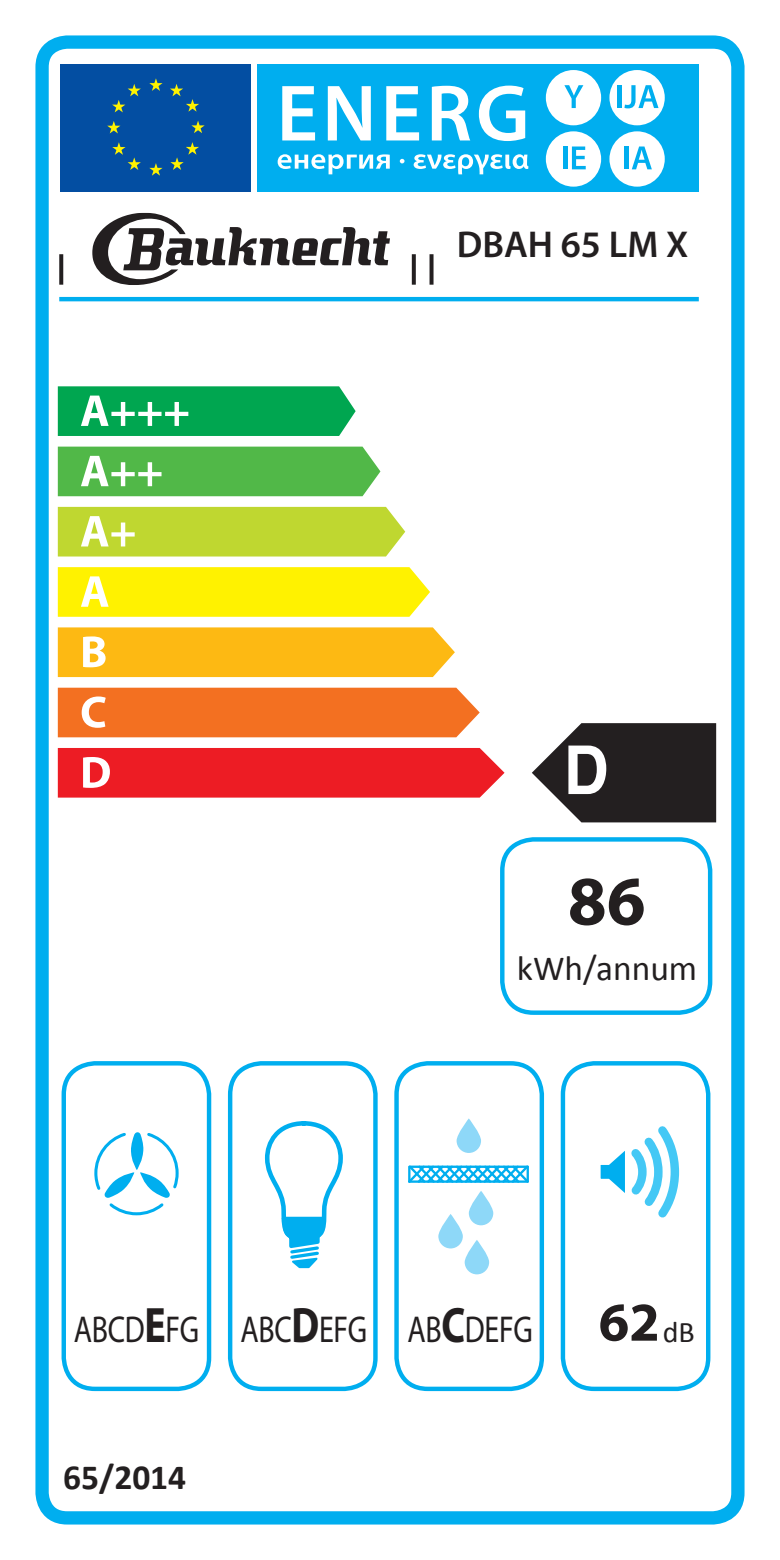
<style>
.page{position:relative;width:780px;height:1560px;background:#fff}
.page>*{position:absolute;margin:0;border:0;box-sizing:border-box;transform-origin:0 0}
.t1{font:700 70px "Myriad Pro";color:#231f20}
.t2{font:700 67.5px "Helvetica LT Std";color:#fff;scale:.92 1}
.t3{font:37.5px "Myriad Pro";letter-spacing:-.01em;color:#231f20;scale:.8 1}
.t4{font:600 37.5px "Myriad Pro";color:#231f20}
.t5{font:35.5px "Calibri";color:#231f20}
.t6{font:700 35.5px "Calibri";color:#231f20}
.t7{font:30px "Calibri";color:#231f20}
.t8{font:17.5px "Arial";color:#231f20}
.s1{font-weight:700;font-size:50px}
.s2{font-weight:700;font-size:55px}
</style>
<div class="page">
<div style="left:35px;top:35px;width:709px;height:1489px;border:13px solid #00aeef;border-radius:25px"></div>
<div style="left:60px;top:64px;width:191px;height:128px;background:#034ea2"></div>
<div style="left:257px;top:64px;width:441px;height:128px;background:#00aeef"></div>
<svg style="left:170px;top:84px;width:29px;height:28px"></svg>
<svg style="left:149px;top:78px;width:13px;height:13px"></svg>
<svg style="left:112px;top:84px;width:29px;height:28px"></svg>
<svg style="left:107px;top:121px;width:13px;height:12px"></svg>
<svg style="left:112px;top:142px;width:29px;height:28px"></svg>
<svg style="left:149px;top:163px;width:13px;height:13px"></svg>
<svg style="left:170px;top:142px;width:29px;height:28px"></svg>
<svg style="left:191px;top:121px;width:14px;height:12px"></svg>
<svg style="left:282px;top:86px;width:33px;height:54px"></svg>
<svg style="left:328px;top:86px;width:43px;height:54px"></svg>
<svg style="left:386px;top:86px;width:33px;height:54px"></svg>
<svg style="left:432px;top:86px;width:38px;height:54px"></svg>
<svg style="left:479px;top:86px;width:46px;height:55px"></svg>
<svg style="left:277px;top:154px;width:113px;height:20px"></svg>
<svg style="left:400px;top:159px;width:4px;height:4px"></svg>
<svg style="left:413px;top:154px;width:115px;height:20px"></svg>
<div style="left:546px;top:70px;width:55px;height:55px;background:#fff;border-radius:50%"></div>
<svg style="left:564px;top:85px;width:19px;height:23px"></svg>
<div style="left:609px;top:70px;width:55px;height:55px;background:#fff;border-radius:50%"></div>
<div style="left:546px;top:131px;width:55px;height:56px;background:#fff;border-radius:50%"></div>
<hr style="left:563px;top:146px;width:4px;height:23px;background:#00aeef">
<svg style="left:572px;top:146px;width:13px;height:23px"></svg>
<div style="left:609px;top:131px;width:55px;height:56px;background:#fff;border-radius:50%"></div>
<hr style="left:618px;top:85px;width:4px;height:23px;background:#00aeef">
<svg style="left:624px;top:85px;width:34px;height:23px"></svg>
<hr style="left:624px;top:146px;width:4px;height:23px;background:#00aeef">
<svg style="left:632px;top:146px;width:19px;height:23px"></svg>
<hr style="left:59px;top:297px;width:639px;height:4px;background:#00aeef">
<svg style="left:59px;top:254px;width:4px;height:31px"></svg>
<svg style="left:412px;top:254px;width:4px;height:31px"></svg>
<svg style="left:429px;top:254px;width:4px;height:31px"></svg>
<div style="left:62px;top:1060px;width:149px;height:330px;border:4px solid #00aeef;border-radius:31px"></div>
<div style="left:500px;top:837px;width:212px;height:177px;border:4px solid #00aeef;border-radius:31px"></div>
<div style="left:228px;top:1060px;width:149px;height:330px;border:4px solid #00aeef;border-radius:31px"></div>
<div style="left:394px;top:1060px;width:150px;height:330px;border:4px solid #00aeef;border-radius:31px"></div>
<div style="left:560px;top:1060px;width:150px;height:330px;border:4px solid #00aeef;border-radius:31px"></div>
<svg style="left:600px;top:1126px;width:79px;height:92px"></svg>
<svg style="left:456px;top:1118px;width:25px;height:34px"></svg>
<svg style="left:408px;top:1165px;width:121px;height:18px"></svg>
<hr style="left:526px;top:1166px;width:3px;height:15px;background:#00aeef">
<svg style="left:438px;top:1213px;width:25px;height:35px"></svg>
<svg style="left:469px;top:1190px;width:24px;height:35px"></svg>
<svg style="left:464px;top:1239px;width:25px;height:35px"></svg>
<svg style="left:94px;top:1132px;width:84px;height:83px"></svg>
<svg style="left:267px;top:1121px;width:76px;height:147px"></svg>
<svg style="left:57px;top:386px;width:376px;height:412px"></svg>
<svg style="left:58px;top:625px;width:397px;height:52px;background:#fdbf2a"></svg>
<svg style="left:58px;top:565px;width:375px;height:51px;background:#fff319"></svg>
<svg style="left:58px;top:506px;width:365px;height:50px;background:#c6db49"></svg>
<svg style="left:58px;top:446px;width:337px;height:51px;background:#69c161"></svg>
<svg style="left:58px;top:386px;width:308px;height:51px;background:#25b369"></svg>
<svg style="left:92px;top:213px;width:298px;height:72px"></svg>
<svg style="left:58px;top:684px;width:658px;height:138px"></svg>
<p class="t4" style="left:456px;top:224px;width:233px">DBAH 65 LM X</p>
<h2 class="t2" style="left:563px;top:729px;width:50px">D</h2>
<h1 class="t1" style="left:567px;top:855px;width:79px">86</h1>
<p class="t5" style="left:517px;top:945px;width:182px">kWh/annum</p>
<p class="t3" style="left:74px;top:1308px;width:734px">ABCD<span class="s1">E</span>FG ABC<span class="s1">D</span>EFG AB<span class="s1">C</span>DEFG <span class="s2">62</span></p>
<p class="t7" style="left:662px;top:1312px;width:34px">dB</p>
<p class="t6" style="left:63px;top:1454px;width:124px">65/2014</p>
<p class="t8" style="left:57px;top:1467px;width:84px">2010/1059</p>
</div>
